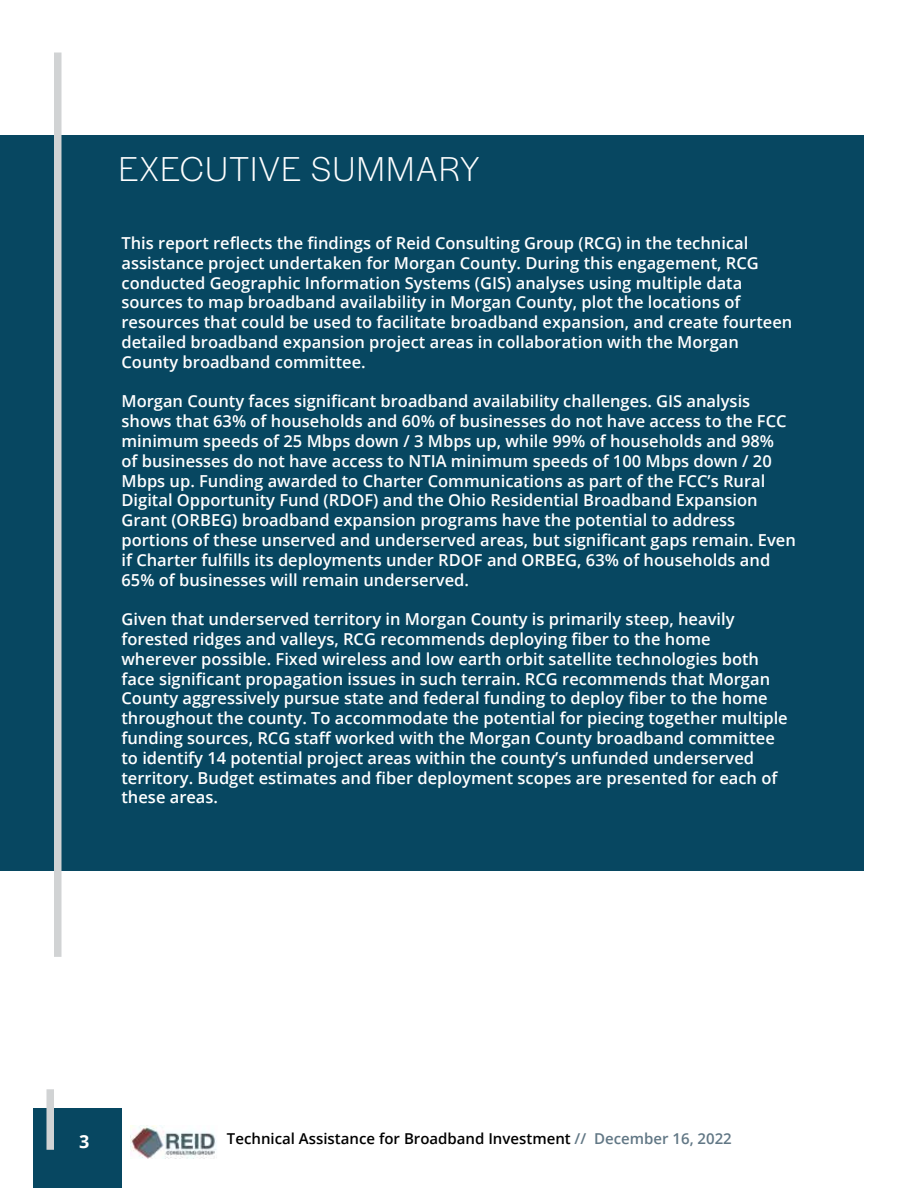
<style>
.page{position:relative;width:918px;height:1188px;background:#fff}
.page>*{position:absolute;margin:0;border:0;box-sizing:border-box;transform-origin:0 0}
.t1{font:300 36px "Halyard Display";letter-spacing:.04em;color:#fff}
.t2{font:700 18px "Open Sans";color:#fff}
.t3{font:600 16.5px/19.8px "Open Sans";color:#fff}
.t4{font:600 15px "Open Sans";color:#000}
.s1{color:#617785}
</style>
<div class="page">
<div style="left:33px;top:1108px;width:89px;height:80px;background:#074761"></div>
<div style="left:46px;top:1089px;width:8px;height:61px;background:#d1d3d4"></div>
<img style="left:131px;top:1125px;width:85px;height:34px">
<div style="left:0;top:135px;width:864px;height:736px;background:#074761"></div>
<div style="left:54px;top:53px;width:8px;height:904px;background:#d1d3d4"></div>
<h1 class="t1" style="left:119px;top:144px;width:363px">EXECUTIVE SUMMARY</h1>
<p class="t3" style="left:122px;top:233px;width:672px">This report reflects the findings of Reid Consulting Group (RCG) in the technical assistance project undertaken for Morgan County. During this engagement, RCG conducted Geographic Information Systems (GIS) analyses using multiple data sources to map broadband availability in Morgan County, plot the locations of resources that could be used to facilitate broadband expansion, and create fourteen detailed broadband expansion project areas in collaboration with the Morgan County broadband committee.</p>
<p class="t3" style="left:122px;top:391px;width:676px">Morgan County faces significant broadband availability challenges. GIS analysis shows that 63% of households and 60% of businesses do not have access to the FCC minimum speeds of 25 Mbps down / 3 Mbps up, while 99% of households and 98%<br>of businesses do not have access to NTIA minimum speeds of 100 Mbps down / 20<br>Mbps up. Funding awarded to Charter Communications as part of the FCC’s Rural Digital Opportunity Fund (RDOF) and the Ohio Residential Broadband Expansion Grant (ORBEG) broadband expansion programs have the potential to address portions of these unserved and underserved areas, but significant gaps remain. Even if Charter fulfills its deployments under RDOF and ORBEG, 63% of households and 65% of businesses will remain underserved.</p>
<p class="t3" style="left:122px;top:609px;width:668px">Given that underserved territory in Morgan County is primarily steep, heavily forested ridges and valleys, RCG recommends deploying fiber to the home wherever possible. Fixed wireless and low earth orbit satellite technologies both face significant propagation issues in such terrain. RCG recommends that Morgan County aggressively pursue state and federal funding to deploy fiber to the home throughout the county. To accommodate the potential for piecing together multiple funding sources, RCG staff worked with the Morgan County broadband committee to identify 14 potential project areas within the county’s unfunded underserved territory. Budget estimates and fiber deployment scopes are presented for each of these areas.</p>
<p class="t2" style="left:79px;top:1129px;width:12px">3</p>
<p class="t4" style="left:227px;top:1129px;width:506px">Technical Assistance for Broadband Investment <span class="s1">// December 16, 2022</span></p>
</div>
